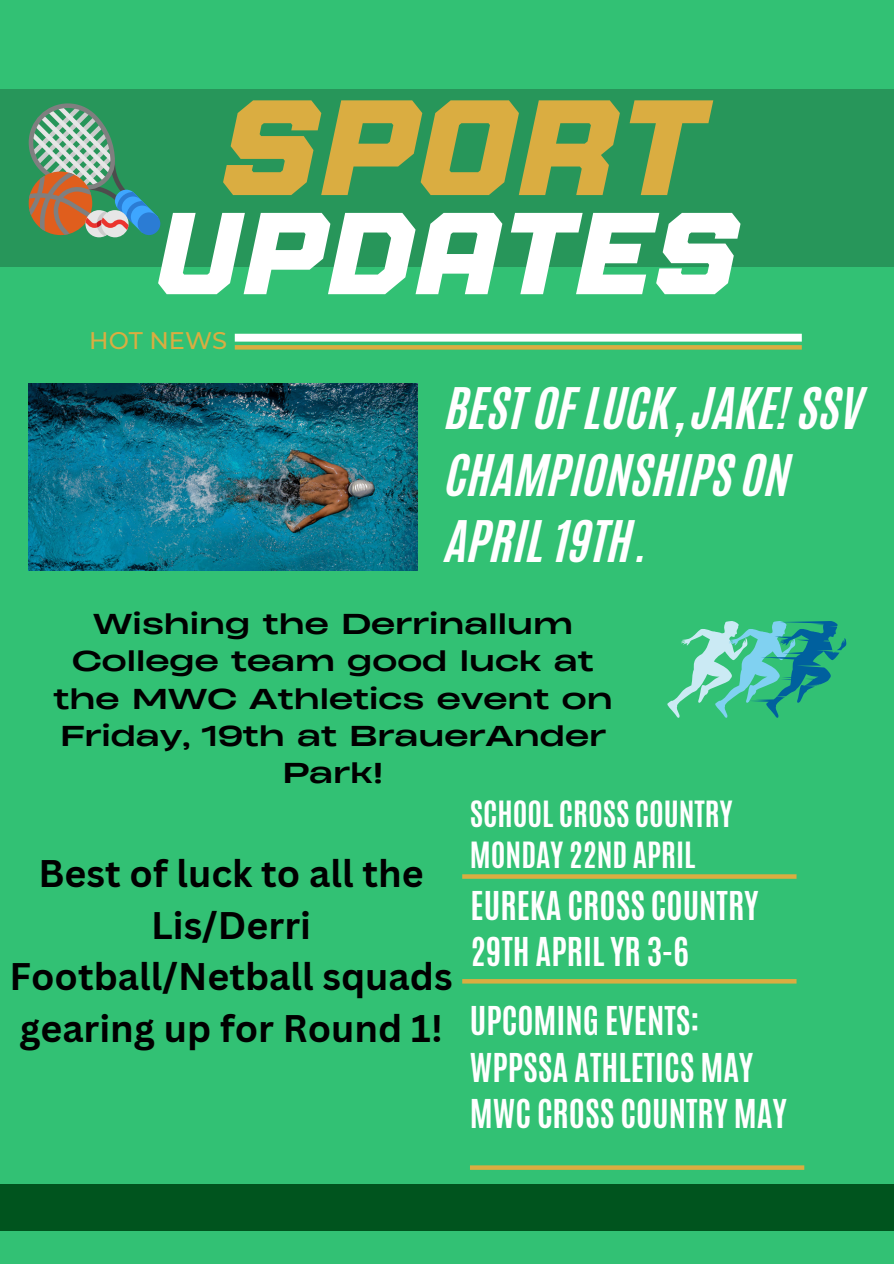
<style>
.page{position:relative;width:894px;height:1264px;background:#fff}
.page>*{position:absolute;margin:0;border:0;box-sizing:border-box;transform-origin:0 0}
.t1{font:italic 800 135.3px "Jaturat";color:#daad41}
.t2{font:italic 800 116.1px "Jaturat";color:#fff}
.t3{font:47.85px/66.2px "CA Generated";color:#fff}
.t4{font:700 37.5px/51.8px "Canva Sans";color:#000;text-align:center}
.t5{font:700 33.15px/46.2px "Antonio";color:#fff}
.t6{font:700 30.15px/41.7px "Antonio";color:#fff}
.t7{font:27px/37.2px "Heading Now 94";color:#000;text-align:center}
.t8{font:500 24px "Montserrat";color:#daad41}
</style>
<div class="page">
<div style="left:0;top:0;width:893px;height:1263px;background:#32c174"></div>
<img style="left:29px;top:384px;width:388px;height:186px">
<svg style="left:462px;top:874px;width:334px;height:4px"></svg>
<hr style="left:462px;top:979px;width:334px;height:4px;background:#daad41">
<svg style="left:470px;top:1165px;width:334px;height:4px"></svg>
<div style="left:0;top:89px;width:893px;height:178px;background:#27965a"></div>
<div style="left:235px;top:334px;width:566px;height:7px;background:#fff"></div>
<svg style="left:235px;top:345px;width:566px;height:4px;background:#d5ad42"></svg>
<div style="left:0;top:1184px;width:893px;height:46px;background:#00541e"></div>
<svg style="left:29px;top:103px;width:131px;height:134px"></svg>
<svg style="left:667px;top:621px;width:179px;height:96px"></svg>
<h6 class="t1" style="left:220px;top:87px;width:485px">SPORT</h6>
<p class="t2" style="left:154px;top:201px;width:586px">UPDATES</p>
<h2 class="t8" style="left:89px;top:326px;width:139px">HOT NEWS</h2>
<p class="t3" style="left:446px;top:376px;width:419px">BEST OF LUCK, JAKE! SSV<br>CHAMPIONSHIPS ON<br>APRIL 19TH.</p>
<p class="t7" style="left:53px;top:605px;width:560px">Wishing the Derrinallum<br>College team good luck at the MWC Athletics event on<br>Friday, 19th at BrauerAnder<br>Park!</p>
<h5 class="t4" style="left:9px;top:846px;width:444px">Best of luck to all the<br>Lis/Derri<br>Football/Netball squads gearing up for Round 1!</h5>
<h3 class="t6" style="left:470px;top:793px;width:264px">SCHOOL CROSS COUNTRY<br>MONDAY 22ND APRIL</h3>
<p class="t5" style="left:470px;top:882px;width:289px">EUREKA CROSS COUNTRY<br>29TH APRIL YR 3-6</p>
<h4 class="t5" style="left:470px;top:998px;width:318px">UPCOMING EVENTS:<br>WPPSSA ATHLETICS MAY<br>MWC CROSS COUNTRY MAY</h4>
</div>
